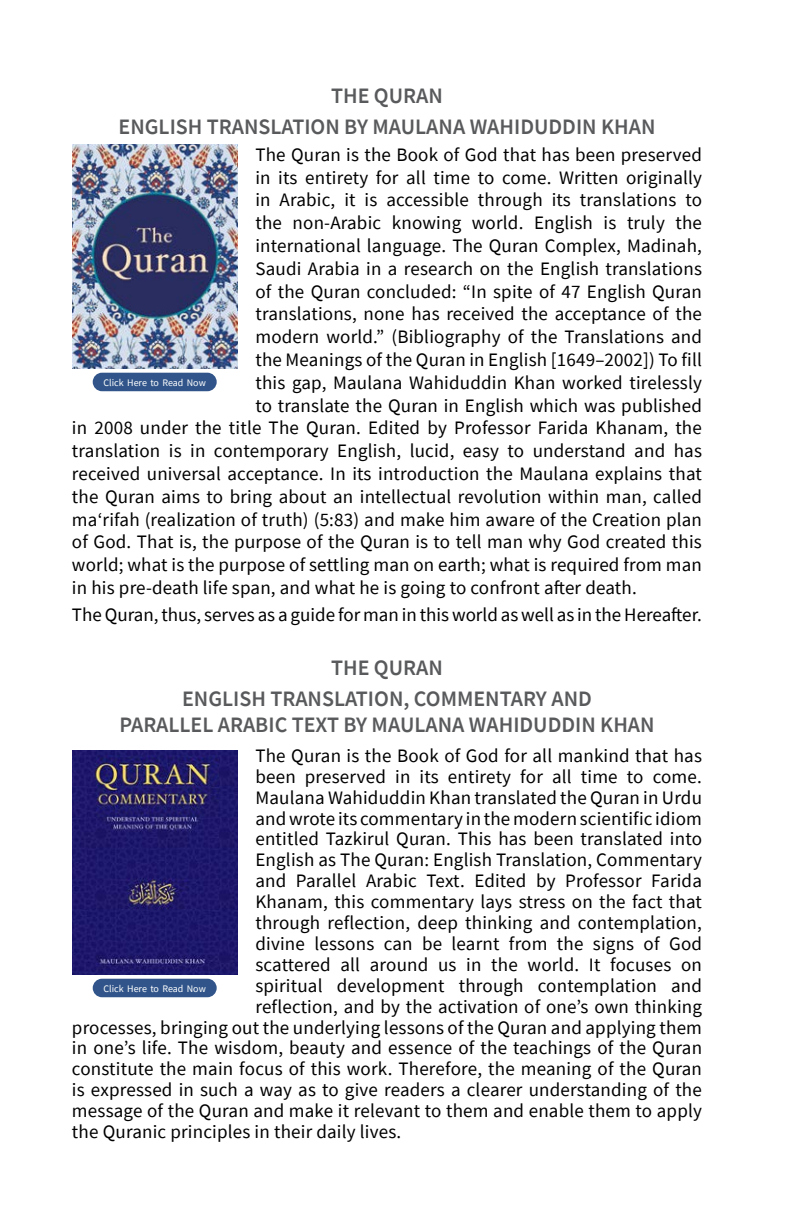
<style>
.page{position:relative;width:792px;height:1224px;background:#fff}
.page>*{position:absolute;margin:0;border:0;box-sizing:border-box;transform-origin:0 0}
.t1{font:600 22px/30.8px "Source Sans Pro";color:#595a5c;text-align:center}
.t2{font:19px "Source Sans Pro";letter-spacing:.01em;color:#000}
.t3{font:10px "Source Sans Pro";color:#fff}
</style>
<div class="page">
<img style="left:72px;top:144px;width:165px;height:224px">
<div style="left:93px;top:373px;width:124px;height:18px;background:#31558a;border-radius:9px"></div>
<img style="left:72px;top:751px;width:165px;height:224px">
<div style="left:93px;top:979px;width:124px;height:18px;background:#31558a;border-radius:9px"></div>
<p class="t1" style="left:119px;top:80px;width:538px">THE QURAN<br>ENGLISH TRANSLATION BY MAULANA WAHIDUDDIN KHAN</p>
<p class="t2" style="left:255px;top:143px;width:448px">The Quran is the Book of God that has been preserved</p>
<p class="t2" style="left:255px;top:165px;width:448px">in its entirety for all time to come. Written originally</p>
<p class="t2" style="left:255px;top:188px;width:448px">in Arabic, it is accessible through its translations to</p>
<p class="t2" style="left:255px;top:211px;width:448px">the non-Arabic knowing world. English is truly the</p>
<p class="t2" style="left:255px;top:234px;width:448px">international language. The Quran Complex, Madinah,</p>
<p class="t2" style="left:255px;top:257px;width:448px">Saudi Arabia in a research on the English translations</p>
<p class="t2" style="left:255px;top:279px;width:448px">of the Quran concluded: “In spite of 47 English Quran</p>
<p class="t2" style="left:255px;top:302px;width:448px">translations, none has received the acceptance of the</p>
<p class="t2" style="left:255px;top:325px;width:448px">modern world.” (Bibliography of the Translations and</p>
<p class="t2" style="left:255px;top:348px;width:448px">the Meanings of the Quran in English [1649–2002]) To fill</p>
<p class="t2" style="left:255px;top:371px;width:448px">this gap, Maulana Wahiduddin Khan worked tirelessly</p>
<p class="t2" style="left:255px;top:393px;width:448px">to translate the Quran in English which was published</p>
<p class="t2" style="left:72px;top:416px;width:631px">in 2008 under the title The Quran. Edited by Professor Farida Khanam, the</p>
<p class="t2" style="left:72px;top:439px;width:631px">translation is in contemporary English, lucid, easy to understand and has</p>
<p class="t2" style="left:72px;top:462px;width:631px">received universal acceptance. In its introduction the Maulana explains that</p>
<p class="t2" style="left:72px;top:485px;width:631px">the Quran aims to bring about an intellectual revolution within man, called</p>
<p class="t2" style="left:72px;top:507px;width:632px">ma‘rifah (realization of truth) (5:83) and make him aware of the Creation plan</p>
<p class="t2" style="left:72px;top:530px;width:631px">of God. That is, the purpose of the Quran is to tell man why God created this</p>
<p class="t2" style="left:72px;top:553px;width:631px">world; what is the purpose of settling man on earth; what is required from man</p>
<p class="t2" style="left:72px;top:576px;width:566px">in his pre-death life span, and what he is going to confront after death.</p>
<p class="t2" style="left:72px;top:603px;width:631px">The Quran, thus, serves as a guide for man in this world as well as in the Hereafter.</p>
<p class="t1" style="left:182px;top:652px;width:411px">THE QURAN<br>ENGLISH TRANSLATION, COMMENTARY AND</p>
<p class="t1" style="left:119px;top:709px;width:537px">PARALLEL ARABIC TEXT BY MAULANA WAHIDUDDIN KHAN</p>
<p class="t2" style="left:255px;top:743px;width:448px">The Quran is the Book of God for all mankind that has</p>
<p class="t2" style="left:255px;top:764px;width:448px">been preserved in its entirety for all time to come.</p>
<p class="t2" style="left:255px;top:785px;width:448px">Maulana Wahiduddin Khan translated the Quran in Urdu</p>
<p class="t2" style="left:255px;top:806px;width:448px">and wrote its commentary in the modern scientific idiom</p>
<p class="t2" style="left:255px;top:827px;width:448px">entitled Tazkirul Quran. This has been translated into</p>
<p class="t2" style="left:255px;top:848px;width:448px">English as The Quran: English Translation, Commentary</p>
<p class="t2" style="left:255px;top:869px;width:448px">and Parallel Arabic Text. Edited by Professor Farida</p>
<p class="t2" style="left:255px;top:890px;width:448px">Khanam, this commentary lays stress on the fact that</p>
<p class="t2" style="left:255px;top:911px;width:448px">through reflection, deep thinking and contemplation,</p>
<p class="t2" style="left:255px;top:932px;width:448px">divine lessons can be learnt from the signs of God</p>
<p class="t2" style="left:255px;top:952px;width:448px">scattered all around us in the world. It focuses on</p>
<p class="t2" style="left:255px;top:973px;width:448px">spiritual development through contemplation and</p>
<p class="t2" style="left:255px;top:994px;width:448px">reflection, and by the activation of one’s own thinking</p>
<p class="t2" style="left:72px;top:1015px;width:632px">processes, bringing out the underlying lessons of the Quran and applying them</p>
<p class="t2" style="left:72px;top:1036px;width:632px">in one’s life. The wisdom, beauty and essence of the teachings of the Quran</p>
<p class="t2" style="left:72px;top:1057px;width:632px">constitute the main focus of this work. Therefore, the meaning of the Quran</p>
<p class="t2" style="left:72px;top:1078px;width:631px">is expressed in such a way as to give readers a clearer understanding of the</p>
<p class="t2" style="left:72px;top:1099px;width:632px">message of the Quran and make it relevant to them and enable them to apply</p>
<p class="t2" style="left:72px;top:1120px;width:331px">the Quranic principles in their daily lives.</p>
<p class="t3" style="left:104px;top:376px;width:104px">Click Here to Read Now</p>
<p class="t3" style="left:104px;top:982px;width:104px">Click Here to Read Now</p>
</div>
